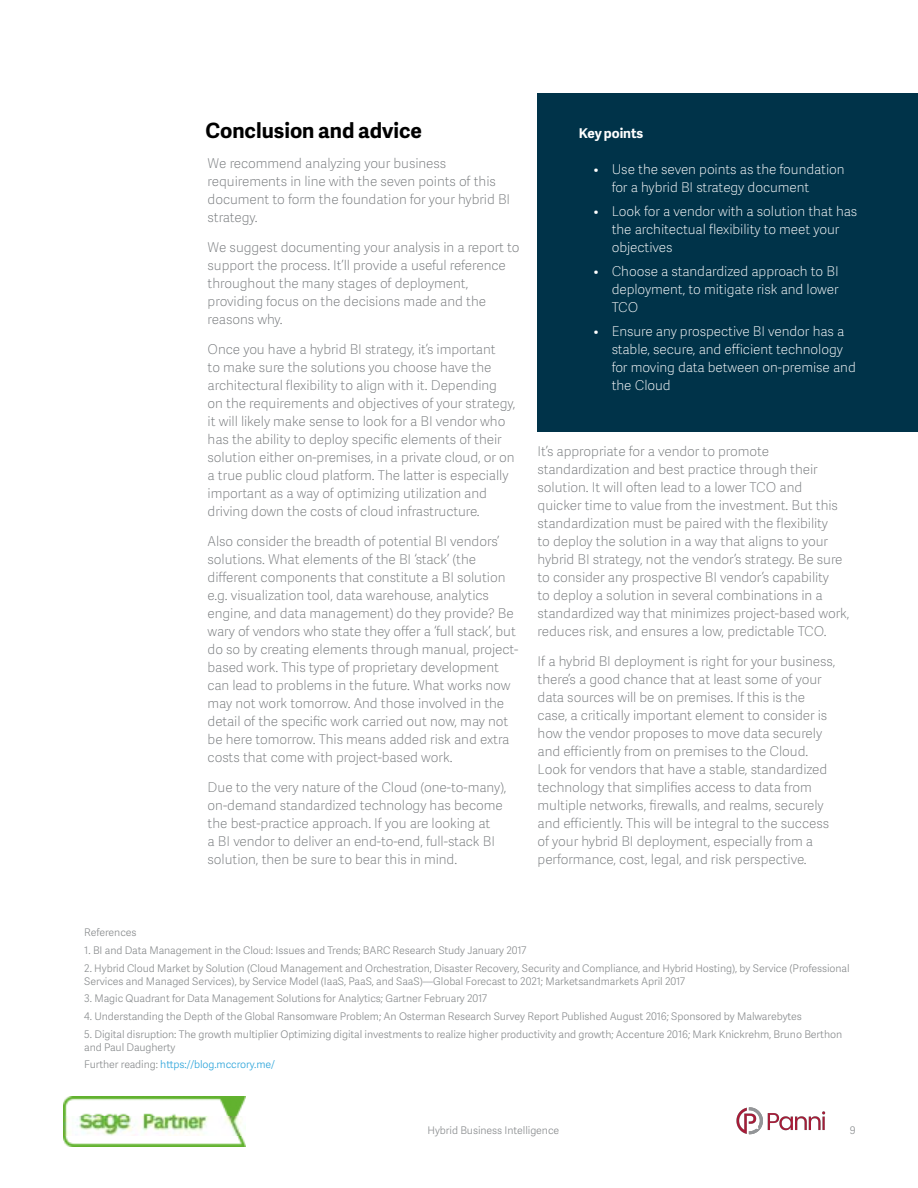
<style>
.page{position:relative;width:918px;height:1188px;background:#fff}
.page>*{position:absolute;margin:0;border:0;box-sizing:border-box;transform-origin:0 0}
.t1{font:700 21px "Adelle Sans SAGE";color:#000}
.t2{font:13.5px/18px "Adelle Sans SAGE Th";letter-spacing:-.005em;color:#75787b}
.t3{font:13.5px/18px "Adelle Sans SAGE Th";letter-spacing:-.005em;color:#fff}
.t4{font:700 13.5px "Adelle Sans SAGE";letter-spacing:-.005em;color:#fff}
.t5{font:10.5px/13.5px "Adelle Sans SAGE Lt";letter-spacing:-.005em;color:#888b8d}
.t6{font:10.5px "Adelle Sans SAGE Lt";letter-spacing:-.005em;color:#28a3da}
.s1{color:#888b8d}
</style>
<div class="page">
<img style="left:63px;top:1096px;width:182px;height:50px">
<div style="left:538px;top:93px;width:380px;height:339px;background:#003349"></div>
<img style="left:736px;top:1107px;width:90px;height:28px">
<h1 class="t1" style="left:206px;top:115px;width:218px">Conclusion and advice</h1>
<p class="t4" style="left:579px;top:123px;width:66px">Key points</p>
<p class="t3" style="left:612px;top:160px;width:234px;text-indent:-18px">• Use the seven points as the foundation for a hybrid BI strategy document</p>
<p class="t3" style="left:612px;top:202px;width:247px;text-indent:-18px">• Look for a vendor with a solution that has the architectual flexibility to meet your objectives</p>
<p class="t3" style="left:612px;top:262px;width:229px;text-align:justify;text-indent:-18px">• Choose a standardized approach to BI deployment, to mitigate risk and lower TCO</p>
<p class="t3" style="left:612px;top:322px;width:246px;text-indent:-18px">• Ensure any prospective BI vendor has a stable, secure, and efficient technology for moving data between on-premise and the Cloud</p>
<p class="t2" style="left:208px;top:154px;width:304px">We recommend analyzing your business requirements in line with the seven points of this document to form the foundation for your hybrid BI strategy.</p>
<p class="t2" style="left:208px;top:238px;width:313px">We suggest documenting your analysis in a report to support the process. It’ll provide a useful reference throughout the many stages of deployment, providing focus on the decisions made and the reasons why.</p>
<p class="t2" style="left:208px;top:340px;width:309px">Once you have a hybrid BI strategy, it’s important<br>to make sure the solutions you choose have the architectural flexibility to align with it. Depending on the requirements and objectives of your strategy, it will likely make sense to look for a BI vendor who has the ability to deploy specific elements of their solution either on-premises, in a private cloud, or on a true public cloud platform. The latter is especially important as a way of optimizing utilization and driving down the costs of cloud infrastructure.</p>
<p class="t2" style="left:208px;top:532px;width:312px">Also consider the breadth of potential BI vendors’ solutions. What elements of the BI ‘stack’ (the different components that constitute a BI solution e.g. visualization tool, data warehouse, analytics engine, and data management) do they provide? Be wary of vendors who state they offer a ‘full stack’, but do so by creating elements through manual, project&shy;based work. This type of proprietary development can lead to problems in the future. What works now may not work tomorrow. And those involved in the detail of the specific work carried out now, may not be here tomorrow. This means added risk and extra costs that come with project-based work.</p>
<p class="t2" style="left:208px;top:778px;width:301px">Due to the very nature of the Cloud (one-to-many), on-demand standardized technology has become the best-practice approach. If you are looking at<br>a BI vendor to deliver an end-to-end, full-stack BI solution, then be sure to bear this in mind.</p>
<p class="t2" style="left:538px;top:442px;width:314px">It’s appropriate for a vendor to promote standardization and best practice through their solution. It will often lead to a lower TCO and<br>quicker time to value from the investment. But this standardization must be paired with the flexibility<br>to deploy the solution in a way that aligns to your hybrid BI strategy, not the vendor’s strategy. Be sure to consider any prospective BI vendor’s capability<br>to deploy a solution in several combinations in a standardized way that minimizes project-based work, reduces risk, and ensures a low, predictable TCO.</p>
<p class="t2" style="left:538px;top:652px;width:299px">If a hybrid BI deployment is right for your business, there’s a good chance that at least some of your data sources will be on premises. If this is the case, a critically important element to consider is how the vendor proposes to move data securely and efficiently from on premises to the Cloud.<br>Look for vendors that have a stable, standardized technology that simplifies access to data from multiple networks, firewalls, and realms, securely and efficiently. This will be integral to the success of your hybrid BI deployment, especially from a performance, cost, legal, and risk perspective.</p>
<p class="t5" style="left:84px;top:925px;width:54px">References</p>
<p class="t5" style="left:84px;top:943px;width:444px">1. BI and Data Management in the Cloud: Issues and Trends; BARC Research Study January 2017</p>
<p class="t5" style="left:84px;top:961px;width:767px">2. Hybrid Cloud Market by Solution (Cloud Management and Orchestration, Disaster Recovery, Security and Compliance, and Hybrid Hosting), by Service (Professional<br>Services and Managed Services), by Service Model (IaaS, PaaS, and SaaS)—Global Forecast to 2021; Marketsandmarkets April 2017</p>
<p class="t5" style="left:84px;top:991px;width:404px">3. Magic Quadrant for Data Management Solutions for Analytics; Gartner February 2017</p>
<p class="t5" style="left:84px;top:1009px;width:719px">4. Understanding the Depth of the Global Ransomware Problem; An Osterman Research Survey Report Published August 2016; Sponsored by Malwarebytes</p>
<p class="t5" style="left:84px;top:1027px;width:759px">5. Digital disruption: The growth multiplier Optimizing digital investments to realize higher productivity and growth; Accenture 2016; Mark Knickrehm, Bruno Berthon and Paul Daugherty</p>
<p class="t6" style="left:84px;top:1057px;width:192px"><span class="s1">Further reading:</span> https://blog.mccrory.me/</p>
<p class="t5" style="left:427px;top:1123px;width:133px">Hybrid Business Intelligence</p>
<p class="t5" style="left:850px;top:1123px;width:7px">9</p>
</div>
